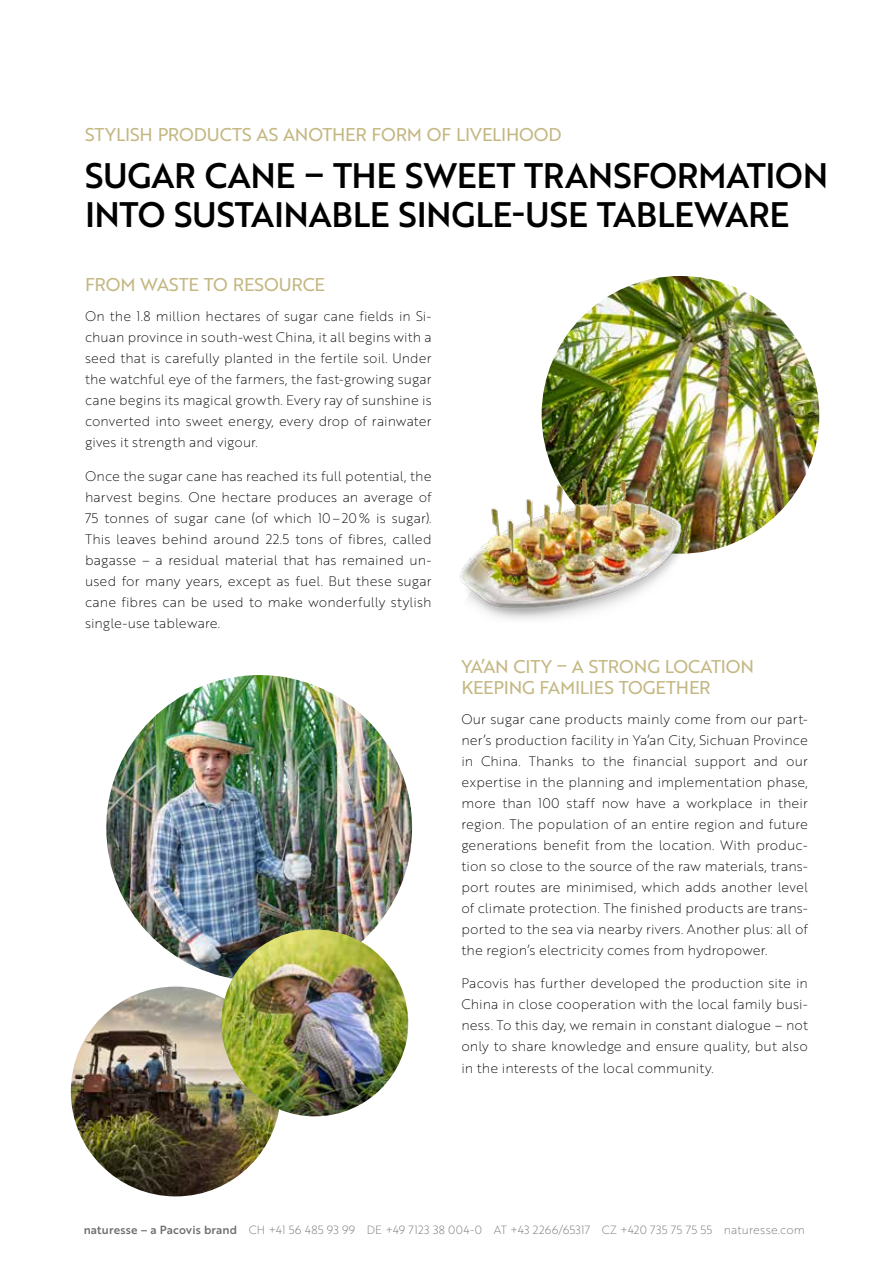
<style>
.page{position:relative;width:893px;height:1263px;background:#fff}
.page>*{position:absolute;margin:0;border:0;box-sizing:border-box;transform-origin:0 0}
.t1{font:34.5px/39px "Brother 1816 Medium";letter-spacing:-.01em;color:#000}
.t2{font:18px/21.6px "Brother 1816 Regular";letter-spacing:-.01em;color:#c3b782}
.t3{font:13.5px/21px "Brother 1816 Thin";letter-spacing:.01em;color:#000;text-align:justify}
.t4{font:11.55px "Brother 1816 Thin";letter-spacing:.015em;color:#6d6e71}
.s1{font-family:"Brother 1816 Medium"}
</style>
<div class="page">
<img style="left:542px;top:276px;width:277px;height:274px">
<img style="left:459px;top:449px;width:254px;height:170px">
<img style="left:106px;top:675px;width:306px;height:306px;border-radius:151px">
<img style="left:71px;top:986px;width:210px;height:210px;border-radius:105px">
<img style="left:221px;top:929px;width:187px;height:187px;border-radius:93px">
<h2 class="t2" style="left:85px;top:123px;width:478px">STYLISH PRODUCTS AS ANOTHER FORM OF LIVELIHOOD</h2>
<h1 class="t1" style="left:85px;top:155px;width:745px">SUGAR CANE – THE SWEET TRANSFORMATION<br>INTO SUSTAINABLE SINGLE-USE TABLEWARE</h1>
<h2 class="t2" style="left:85px;top:273px;width:242px">FROM WASTE TO RESOURCE</h2>
<p class="t3" style="left:85px;top:305px;width:348px">On the 1.8 million hectares of sugar cane fields in Si&shy;chuan province in south-west China, it all begins with a seed that is carefully planted in the fertile soil. Under the watchful eye of the farmers, the fast-growing sugar cane begins its magical growth. Every ray of sunshine is converted into sweet energy, every drop of rainwater gives it strength and vigour.</p>
<p class="t3" style="left:85px;top:465px;width:348px">Once the sugar cane has reached its full potential, the harvest begins. One hectare produces an average of 75 tonnes of sugar cane (of which 10–20% is sugar).<br>This leaves behind around 22.5 tons of fibres, called bagasse – a residual material that has remained un&shy;used for many years, except as fuel. But these sugar cane fibres can be used to make wonderfully stylish single-use tableware.</p>
<h2 class="t2" style="left:461px;top:654px;width:294px">YA’AN CITY – A STRONG LOCATION<br>KEEPING FAMILIES TOGETHER</h2>
<p class="t3" style="left:461px;top:708px;width:348px">Our sugar cane products mainly come from our part&shy;ner’s production facility in Ya’an City, Sichuan Province in China. Thanks to the financial support and our expertise in the planning and implementation phase, more than 100 staff now have a workplace in their region. The population of an entire region and future generations benefit from the location. With produc&shy;tion so close to the source of the raw materials, trans&shy;port routes are minimised, which adds another level of climate protection. The finished products are trans&shy;ported to the sea via nearby rivers. Another plus: all of the region’s electricity comes from hydropower.</p>
<p class="t3" style="left:461px;top:972px;width:348px">Pacovis has further developed the production site in China in close cooperation with the local family busi&shy;ness. To this day, we remain in constant dialogue – not only to share knowledge and ensure quality, but also in the interests of the local community.</p>
<p class="t4" style="left:84px;top:1221px;width:723px"><span class="s1">naturesse – a Pacovis brand</span> CH +41 56 485 93 99 DE +49 7123 38 004-0 AT +43 2266/65317 CZ +420 735 75 75 55 naturesse.com</p>
</div>
